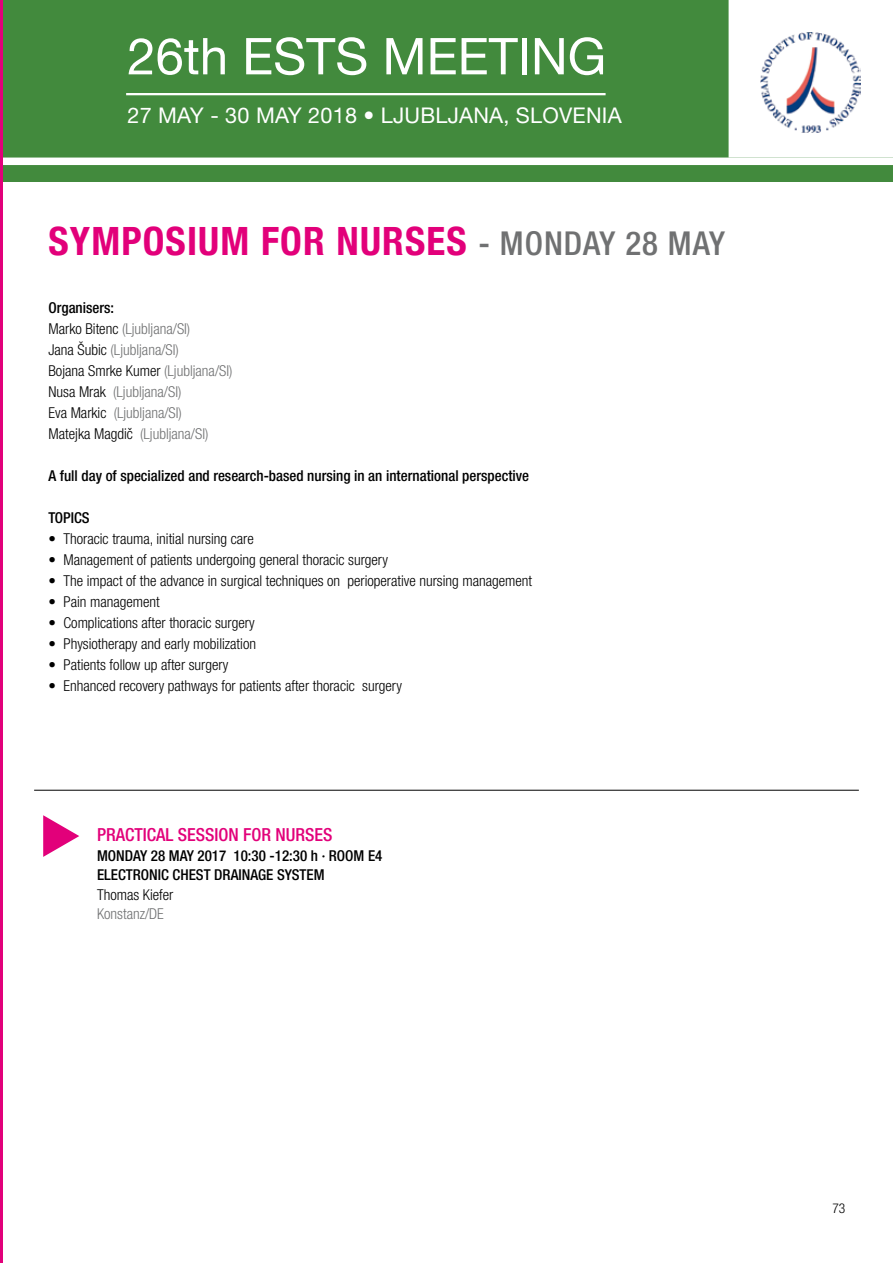
<style>
.page{position:relative;width:893px;height:1263px;background:#fff}
.page>*{position:absolute;margin:0;border:0;box-sizing:border-box;transform-origin:0 0}
.t1{font:50.85px "Helvetica Neue";color:#fff}
.t2{font:700 condensed 39px "Helvetica Neue";letter-spacing:.03em;color:#e2007a}
.t3{font:21.6px "Helvetica Neue";letter-spacing:.01em;color:#fff}
.t4{font:500 condensed 18px "Helvetica Neue LT Com";color:#e2007a}
.t5{font:300 condensed 15px "Helvetica Neue LT Com";color:#000}
.t6{font:300 condensed 15px/21px "Helvetica Neue LT Com";color:#707172}
.t7{font:500 condensed 15px/19.5px "Helvetica Neue LT Com";color:#000}
.t8{font:300 condensed 13.5px "Helvetica Neue LT Com";color:#000}
.s1{font-family:"Helvetica Neue LT Com";font-weight:500;font-size:33px;color:#707172}
.s2{font-weight:500;color:#000}
.s3{color:#000}
</style>
<div class="page">
<div style="left:0;top:0;width:893px;height:181px;background:#428a3d"></div>
<div style="left:0;top:158px;width:893px;height:7px;background:#fff"></div>
<svg style="left:729px;top:0;width:164px;height:158px;background:#f2f2f4"></svg>
<hr style="left:126px;top:93px;width:480px;height:2px;background:#fff">
<hr style="left:0;top:0;width:2px;height:1263px;background:#e2007a">
<svg style="left:43px;top:815px;width:36px;height:42px"></svg>
<hr style="left:34px;top:790px;width:825px;height:1px;background:#000">
<h1 class="t1" style="left:127px;top:26px;width:480px">26th ESTS MEETING</h1>
<h3 class="t3" style="left:127px;top:103px;width:496px">27 MAY - 30 MAY 2018 • LJUBLJANA, SLOVENIA</h3>
<h2 class="t2" style="left:48px;top:209px;width:678px">SYMPOSIUM FOR NURSES <span class="s1">- MONDAY 28 MAY</span></h2>
<p class="t6" style="left:48px;top:297px;width:185px"><span class="s2">Organisers:<br></span><span class="s3">Marko Bitenc</span> (Ljubljana/SI)<br><span class="s3">Jana Šubic</span> (Ljubljana/SI)<br><span class="s3">Bojana Smrke Kumer</span> (Ljubljana/SI)<br><span class="s3">Nusa Mrak</span> (Ljubljana/SI)<br><span class="s3">Eva Markic</span> (Ljubljana/SI)<br><span class="s3">Matejka Magdič</span> (Ljubljana/SI)</p>
<p class="t7" style="left:48px;top:466px;width:482px">A full day of specialized and research-based nursing in an international perspective</p>
<p class="t7" style="left:48px;top:508px;width:43px">TOPICS</p>
<p class="t5" style="left:48px;top:530px;width:207px">• Thoracic trauma, initial nursing care</p>
<p class="t5" style="left:48px;top:551px;width:341px">• Management of patients undergoing general thoracic surgery</p>
<p class="t5" style="left:48px;top:572px;width:485px">• The impact of the advance in surgical techniques on perioperative nursing management</p>
<p class="t5" style="left:48px;top:593px;width:113px">• Pain management</p>
<p class="t5" style="left:48px;top:614px;width:208px">• Complications after thoracic surgery</p>
<p class="t5" style="left:48px;top:635px;width:209px">• Physiotherapy and early mobilization</p>
<p class="t5" style="left:48px;top:656px;width:181px">• Patients follow up after surgery</p>
<p class="t5" style="left:48px;top:677px;width:355px">• Enhanced recovery pathways for patients after thoracic surgery</p>
<p class="t4" style="left:97px;top:824px;width:237px">PRACTICAL SESSION FOR NURSES</p>
<p class="t7" style="left:97px;top:846px;width:287px">MONDAY 28 MAY 2017 10:30 -12:30 h · ROOM E4<br>ELECTRONIC CHEST DRAINAGE SYSTEM</p>
<p class="t5" style="left:97px;top:886px;width:78px">Thomas Kiefer</p>
<p class="t6" style="left:97px;top:903px;width:68px">Konstanz/DE</p>
<p class="t8" style="left:832px;top:1200px;width:14px">73</p>
</div>
